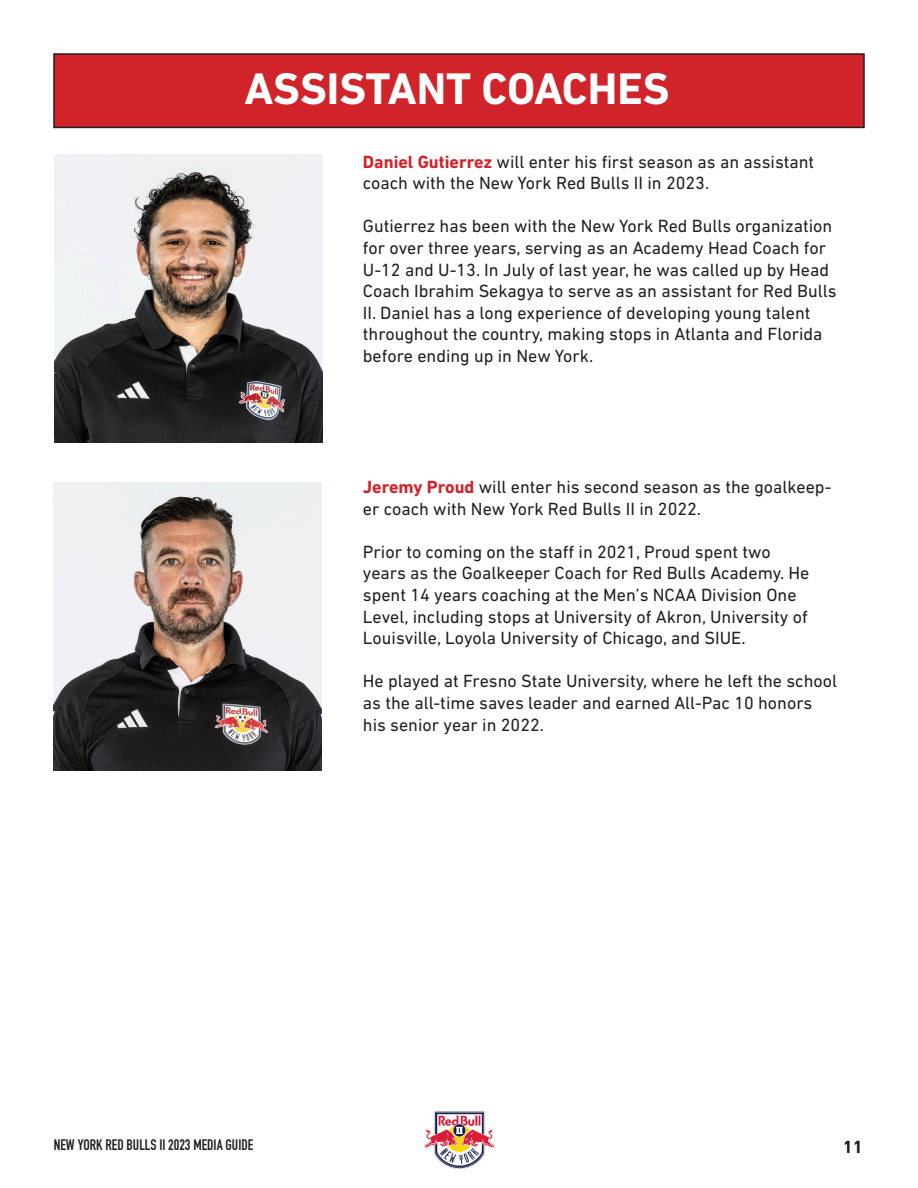
<style>
.page{position:relative;width:918px;height:1188px;background:#fff}
.page>*{position:absolute;margin:0;border:0;box-sizing:border-box;transform-origin:0 0}
.t1{font:700 45px "DIN Next LT Pro";color:#fff}
.t2{font:18px/21.6px "DIN Next LT Pro";color:#231f20}
.t3{font:700 18px "DIN Next LT Pro";color:#231f20}
.t4{font:700 15px "DIN Condensed";color:#231f20}
.s1{font-weight:700;color:#d1232a}
</style>
<div class="page">
<img style="left:424px;top:1111px;width:71px;height:58px">
<div style="left:54px;top:54px;width:810px;height:73px;background:#d1232a"></div>
<div style="left:53px;top:53px;width:812px;height:75px;border:2px solid #231f20"></div>
<img style="left:53px;top:483px;width:268px;height:288px">
<img style="left:54px;top:154px;width:269px;height:288px">
<p class="t1" style="left:244px;top:63px;width:427px">ASSISTANT COACHES</p>
<p class="t2" style="left:363px;top:150px;width:453px"><span class="s1">Daniel Gutierrez</span> will enter his first season as an assistant coach with the New York Red Bulls II in 2023.</p>
<p class="t2" style="left:363px;top:215px;width:475px">Gutierrez has been with the New York Red Bulls organization for over three years, serving as an Academy Head Coach for U-12 and U-13. In July of last year, he was called up by Head Coach Ibrahim Sekagya to serve as an assistant for Red Bulls II. Daniel has a long experience of developing young talent throughout the country, making stops in Atlanta and Florida before ending up in New York.</p>
<p class="t2" style="left:363px;top:476px;width:470px"><span class="s1">Jeremy Proud</span> will enter his second season as the goalkeep&shy;er coach with New York Red Bulls II in 2022.</p>
<p class="t2" style="left:363px;top:541px;width:448px">Prior to coming on the staff in 2021, Proud spent two years as the Goalkeeper Coach for Red Bulls Academy. He spent 14 years coaching at the Men’s NCAA Division One Level, including stops at University of Akron, University of Louisville, Loyola University of Chicago, and SIUE.</p>
<p class="t2" style="left:363px;top:670px;width:476px">He played at Fresno State University, where he left the school as the all-time saves leader and earned All-Pac 10 honors his senior year in 2022.</p>
<p class="t4" style="left:54px;top:1135px;width:201px">NEW YORK RED BULLS II 2023 MEDIA GUIDE</p>
<p class="t3" style="left:843px;top:1136px;width:22px">11</p>
</div>
